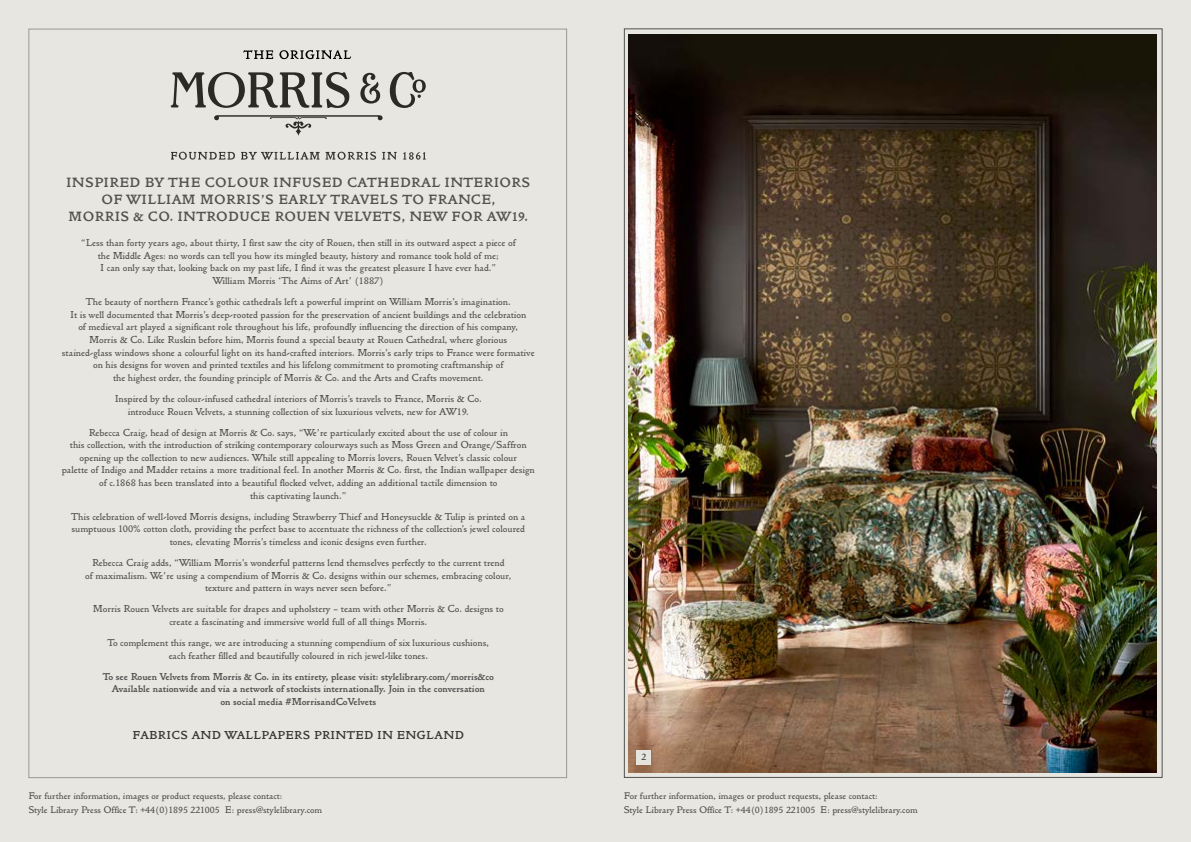
<style>
.page{position:relative;width:1191px;height:842px;background:#e7e6e0}
.page>*{position:absolute;margin:0;border:0;box-sizing:border-box;transform-origin:0 0}
.t1{font:700 14px/16.8px "Golden Type ITC Std";letter-spacing:.025em;color:#515150;text-align:center}
.t2{font:700 12px "Golden Type ITC Std";letter-spacing:.025em;color:#3a3937}
.t3{font:10.5px/12.6px "Golden Type ITC Std";color:#515150;text-align:center}
.t4{font:700 10.5px/12.6px "Golden Type ITC Std";color:#515150;text-align:center}
.t5{font:10px/14px "Golden Type ITC Std";color:#515150}
.t6{font:10px "Golden Type ITC Std";color:#3c3c3b}
</style>
<div class="page">
<img style="left:629px;top:35px;width:527px;height:737px">
<div style="left:637px;top:750px;width:14px;height:14px;background:#e6e4de"></div>
<svg style="left:360px;top:73px;width:20px;height:31px"></svg>
<svg style="left:214px;top:115px;width:168px;height:21px"></svg>
<svg style="left:390px;top:72px;width:36px;height:36px"></svg>
<svg style="left:171px;top:72px;width:178px;height:36px"></svg>
<svg style="left:171px;top:152px;width:64px;height:8px"></svg>
<svg style="left:241px;top:152px;width:78px;height:8px"></svg>
<svg style="left:326px;top:152px;width:50px;height:8px"></svg>
<svg style="left:382px;top:152px;width:14px;height:8px"></svg>
<svg style="left:403px;top:152px;width:23px;height:8px"></svg>
<svg style="left:243px;top:50px;width:30px;height:9px"></svg>
<svg style="left:279px;top:50px;width:72px;height:9px"></svg>
<h1 class="t1" style="left:66px;top:174px;width:466px">INSPIRED BY THE COLOUR INFUSED CATHEDRAL INTERIORS<br>OF WILLIAM MORRIS’S EARLY TRAVELS TO FRANCE,<br>MORRIS &amp; CO. INTRODUCE ROUEN VELVETS, NEW FOR AW19.</h1>
<p class="t3" style="left:81px;top:237px;width:436px">“Less than forty years ago, about thirty, I first saw the city of Rouen, then still in its outward aspect a piece of the Middle Ages: no words can tell you how its mingled beauty, history and romance took hold of me;<br>I can only say that, looking back on my past life, I find it was the greatest pleasure I have ever had.”<br>William Morris ‘The Aims of Art’ (1887)</p>
<p class="t3" style="left:62px;top:295px;width:474px">The beauty of northern France’s gothic cathedrals left a powerful imprint on William Morris’s imagination.<br>It is well documented that Morris’s deep-rooted passion for the preservation of ancient buildings and the celebration<br>of medieval art played a significant role throughout his life, profoundly influencing the direction of his company,<br>Morris &amp; Co. Like Ruskin before him, Morris found a special beauty at Rouen Cathedral, where glorious<br>stained-glass windows shone a colourful light on its hand-crafted interiors. Morris’s early trips to France were formative on his designs for woven and printed textiles and his lifelong commitment to promoting craftmanship of<br>the highest order, the founding principle of Morris &amp; Co. and the Arts and Crafts movement.</p>
<p class="t3" style="left:115px;top:392px;width:368px">Inspired by the colour-infused cathedral interiors of Morris’s travels to France, Morris &amp; Co. introduce Rouen Velvets, a stunning collection of six luxurious velvets, new for AW19.</p>
<p class="t3" style="left:62px;top:426px;width:474px">Rebecca Craig, head of design at Morris &amp; Co. says, “We’re particularly excited about the use of colour in<br>this collection, with the introduction of striking contemporary colourways such as Moss Green and Orange/Saffron opening up the collection to new audiences. While still appealing to Morris lovers, Rouen Velvet’s classic colour<br>palette of Indigo and Madder retains a more traditional feel. In another Morris &amp; Co. first, the Indian wallpaper design of c.1868 has been translated into a beautiful flocked velvet, adding an additional tactile dimension to<br>this captivating launch.”</p>
<p class="t3" style="left:71px;top:510px;width:455px">This celebration of well-loved Morris designs, including Strawberry Thief and Honeysuckle &amp; Tulip is printed on a sumptuous 100% cotton cloth, providing the perfect base to accentuate the richness of the collection’s jewel coloured tones, elevating Morris’s timeless and iconic designs even further.</p>
<p class="t3" style="left:85px;top:556px;width:427px">Rebecca Craig adds, “William Morris’s wonderful patterns lend themselves perfectly to the current trend<br>of maximalism. We’re using a compendium of Morris &amp; Co. designs within our schemes, embracing colour, texture and pattern in ways never seen before.”</p>
<p class="t3" style="left:93px;top:603px;width:412px">Morris Rouen Velvets are suitable for drapes and upholstery – team with other Morris &amp; Co. designs to create a fascinating and immersive world full of all things Morris.</p>
<p class="t3" style="left:108px;top:636px;width:383px">To complement this range, we are introducing a stunning compendium of six luxurious cushions, each feather filled and beautifully coloured in rich jewel-like tones.</p>
<p class="t4" style="left:103px;top:670px;width:392px">To see Rouen Velvets from Morris &amp; Co. in its entirety, please visit: stylelibrary.com/morris&amp;co<br>Available nationwide and via a network of stockists internationally. Join in the conversation<br>on social media #MorrisandCoVelvets</p>
<p class="t2" style="left:132px;top:728px;width:333px">FABRICS AND WALLPAPERS PRINTED IN ENGLAND</p>
<p class="t6" style="left:641px;top:750px;width:6px">2</p>
<p class="t5" style="left:28px;top:789px;width:295px">For further information, images or product requests, please contact:<br>Style Library Press Office T: +44(0)1895 221005 E: press@stylelibrary.com</p>
<p class="t5" style="left:624px;top:789px;width:295px">For further information, images or product requests, please contact:<br>Style Library Press Office T: +44(0)1895 221005 E: press@stylelibrary.com</p>
</div>
